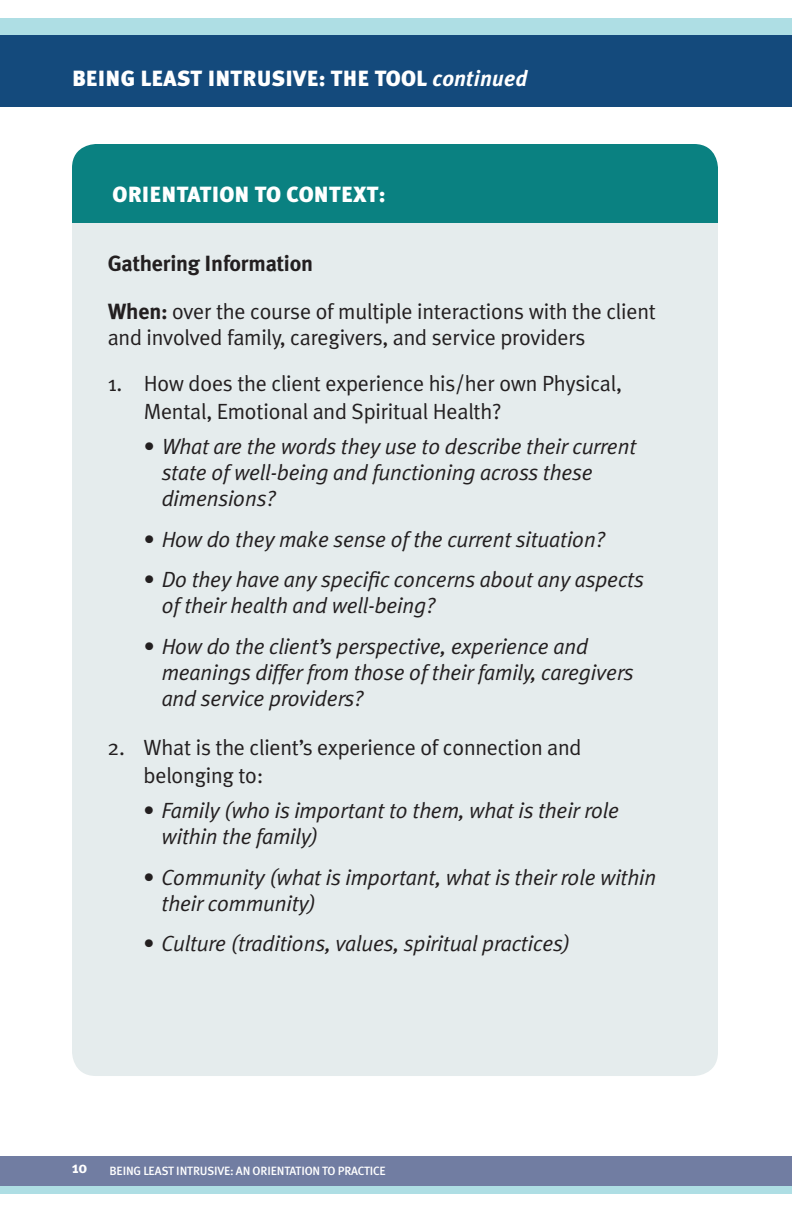
<style>
.page{position:relative;width:792px;height:1224px;background:#fff}
.page>*{position:absolute;margin:0;border:0;box-sizing:border-box;transform-origin:0 0}
.t1{font:italic 22px/26px "Meta Plus Normal";letter-spacing:-.01em;color:#231f20}
.t2{font:22px/28px "Meta Plus Normal";letter-spacing:-.01em;color:#231f20}
.t3{font:900 22px "Meta Plus";letter-spacing:.01em;color:#fff}
.t4{font:700 22px "Meta Plus";letter-spacing:-.01em;color:#231f20}
.t5{font:italic 700 22px "Meta Plus";letter-spacing:.01em;color:#fff}
.t6{font:700 16px "Meta Plus";color:#fff}
.t7{font:500 12px "Meta Plus";letter-spacing:-.02em;color:#fff}
.s1{font-family:"Meta Plus";font-weight:700}
.s2{font-style:normal}
</style>
<div class="page">
<div style="left:0;top:35px;width:792px;height:72px;background:#144a7c"></div>
<div style="left:0;top:18px;width:792px;height:17px;background:#aedee4"></div>
<div style="left:0;top:1156px;width:792px;height:30px;background:#717da2"></div>
<div style="left:0;top:1186px;width:792px;height:8px;background:#aedee4"></div>
<div style="left:72px;top:187px;width:646px;height:889px;background:#e5eced;border-radius:24px"></div>
<div style="left:72px;top:144px;width:646px;height:79px;background:#0a8181;border-radius:24px"></div>
<p class="t3" style="left:72px;top:65px;width:82px">BEING LEAST</p>
<p class="t3" style="left:208px;top:65px;width:23px">INTRUS</p>
<p class="t3" style="left:286px;top:65px;width:104px">IVE: THE TOOL</p>
<p class="t5" style="left:432px;top:65px;width:97px">continued</p>
<p class="t3" style="left:113px;top:182px;width:274px">ORI ENTATION TO CONTEXT:</p>
<p class="t4" style="left:108px;top:251px;width:207px">Gathering Information</p>
<p class="t2" style="left:108px;top:298px;width:550px;line-height:26px"><span class="s1">When:</span> over the course of multiple interactions with the client and involved family, caregivers, and service providers</p>
<p class="t2" style="left:144px;top:369px;width:480px;text-indent:-36px">1. How does the client experience his/her own Physical,<br>Mental, Emotional and Spiritual Health?</p>
<p class="t1" style="left:162px;top:433px;width:476px;text-indent:-18px"><span class="s2">•</span> What are the words they use to describe their current state of well-being and functioning across these dimensions?</p>
<p class="t1" style="left:144px;top:526px;width:461px"><span class="s2">•</span> How do they make sense of the current situation?</p>
<p class="t1" style="left:162px;top:566px;width:484px;text-indent:-18px"><span class="s2">•</span> Do they have any specific concerns about any aspects of their health and well-being?</p>
<p class="t1" style="left:162px;top:633px;width:474px;text-indent:-18px"><span class="s2">•</span> How do the client’s perspective, experience and meanings differ from those of their family, caregivers and service providers?</p>
<p class="t2" style="left:144px;top:733px;width:439px;text-indent:-36px">2. What is the client’s experience of connection and belonging to:</p>
<p class="t1" style="left:162px;top:797px;width:459px;text-indent:-18px"><span class="s2">•</span> Family (who is important to them, what is their role within the family)</p>
<p class="t1" style="left:162px;top:864px;width:496px;text-indent:-18px"><span class="s2">•</span> Community (what is important, what is their role within their community)</p>
<p class="t1" style="left:144px;top:930px;width:428px"><span class="s2">•</span> Culture (traditions, values, spiritual practices)</p>
<p class="t6" style="left:72px;top:1158px;width:17px">10</p>
<p class="t7" style="left:109px;top:1164px;width:278px">BEING LEAST I NTRUSIVE: AN ORIENTATION TO PRACTICE</p>
</div>
